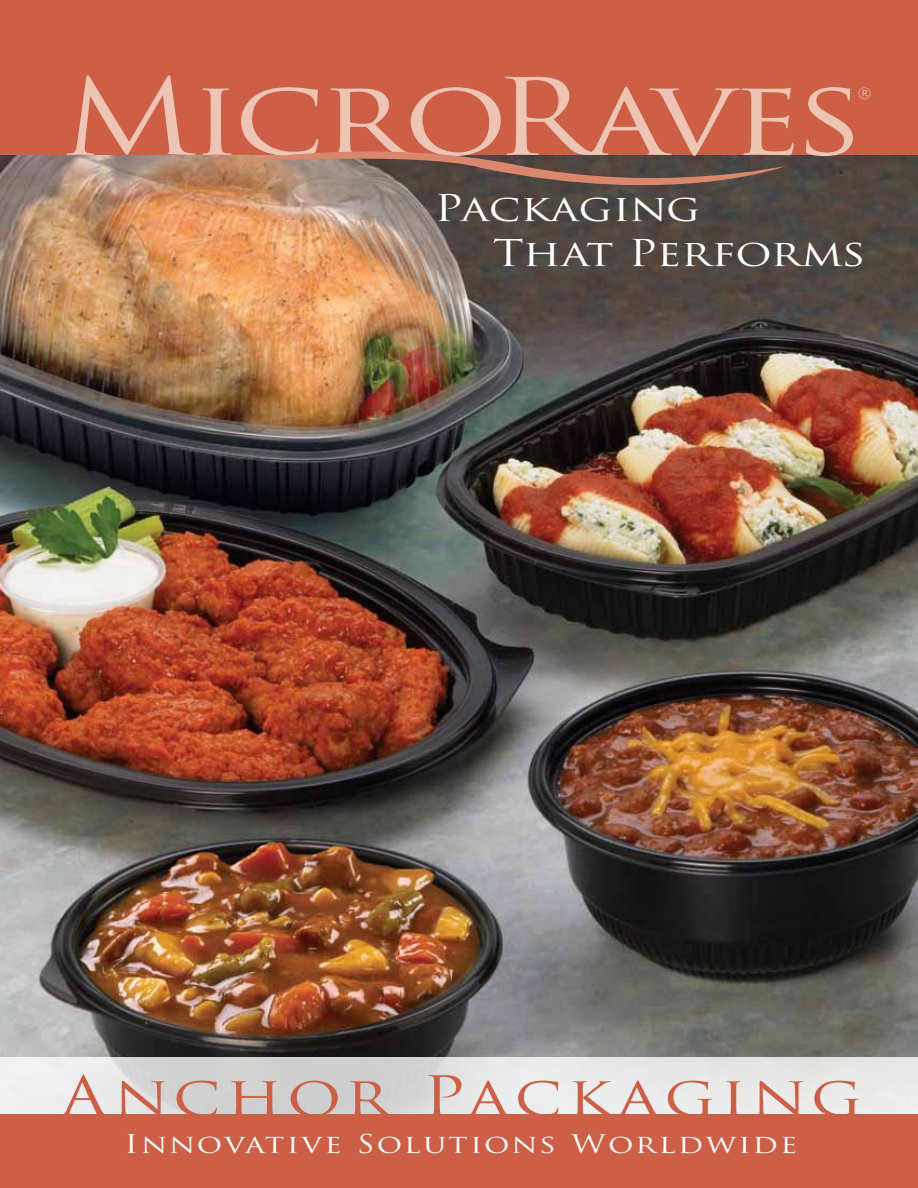
<style>
.page{position:relative;width:918px;height:1188px;background:#fff}
.page>*{position:absolute;margin:0;border:0;box-sizing:border-box;transform-origin:0 0}
.t1{font:103.35px "Trajan Pro";letter-spacing:-.04em;color:#eec5b5;scale:1.25 1}
.t2{font:54px "Trajan Pro";letter-spacing:.075em;color:#cc5f45;scale:1.25 1}
.t3{font:36px/45px "Trajan Pro";color:#fff;scale:1.25 1}
.t4{font:25.2px "Trajan Pro";letter-spacing:.075em;color:#fff;scale:1.25 1}
.t5{font:14.1px "Tahoma";color:#e7ad98}
</style>
<div class="page">
<img style="left:0;top:154px;width:918px;height:903px">
<svg style="left:0;top:1057px;width:918px;height:58px;background:#e1e0df"></svg>
<div style="left:0;top:0;width:918px;height:154px;background:#cc5f45"></div>
<div style="left:0;top:1115px;width:918px;height:73px;background:#cc5f45"></div>
<svg style="left:227px;top:151px;width:560px;height:57px;background:#7e6255"></svg>
<h1 class="t1" style="left:60px;top:51px;width:645px">Micro Raves</h1>
<p class="t5" style="left:858px;top:83px;width:15px">®</p>
<h3 class="t3" style="left:493px;top:185px;width:300px;text-indent:-58px">Packaging<br>That Performs</h3>
<h2 class="t2" style="left:60px;top:1062px;width:643px">Anchor Packaging</h2>
<p class="t4" style="left:125px;top:1128px;width:540px">Innovative Solutions Worldwide</p>
</div>
